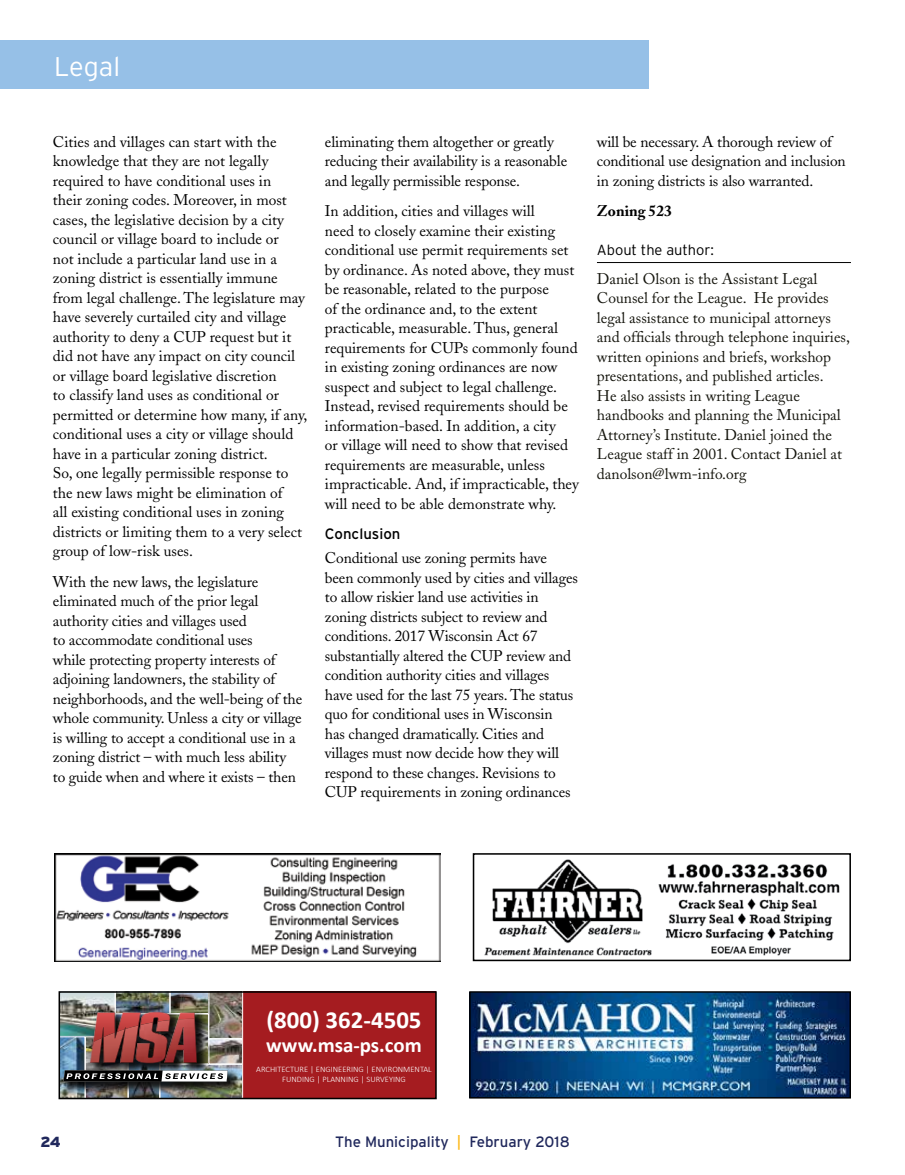
<style>
.page{position:relative;width:905px;height:1175px;background:#fff}
.page>*{position:absolute;margin:0;border:0;box-sizing:border-box;transform-origin:0 0}
.t1{font:300 27px "Interstate";color:#fff}
.t2{font:700 24.45px "Calibri";color:#fff}
.t3{font:700 20.55px "Calibri";color:#fff}
.t4{font:15.3px/19.5px "Adobe Caslon";color:#000}
.t5{font:15.3px/19.5px "Adobe Caslon";color:#14140c}
.t6{font:700 15.3px "Adobe Caslon";color:#000}
.t7{font:15px "Interstate";color:#20285c}
.t8{font:15px "Interstate";color:#000}
.t9{font:300 14.7px "Interstate";color:#000}
.t10{font:900 14.7px "Interstate";color:#20285c}
.t11{font:300 8.4px/10.1px "Calibri";color:#fff;text-align:center}
.s1{color:#fdb714}
</style>
<div class="page">
<div style="left:0;top:40px;width:648px;height:49px;background:#96c0e7"></div>
<img style="left:471px;top:993px;width:378px;height:103px">
<div style="left:469px;top:991px;width:382px;height:107px;border:1px solid #000"></div>
<img style="left:484px;top:859px;width:356px;height:97px">
<div style="left:473px;top:853px;width:378px;height:108px;border:2px solid #000"></div>
<img style="left:55px;top:853px;width:385px;height:108px">
<img style="left:62px;top:994px;width:372px;height:102px">
<img style="left:165px;top:1018px;width:31px;height:44px">
<div style="left:59px;top:991px;width:378px;height:108px;border:2px solid #000"></div>
<hr style="left:597px;top:262px;width:253px;height:1px;background:#000">
<h1 class="t1" style="left:54px;top:51px;width:68px">Legal</h1>
<p class="t4" style="left:53px;top:132px;width:256px">Cities and villages can start with the knowledge that they are not legally required to have conditional uses in<br>their zoning codes. Moreover, in most cases, the legislative decision by a city council or village board to include or<br>not include a particular land use in a zoning district is essentially immune from legal challenge. The legislature may have severely curtailed city and village authority to deny a CUP request but it did not have any impact on city council or village board legislative discretion<br>to classify land uses as conditional or permitted or determine how many, if any, conditional uses a city or village should have in a particular zoning district.<br>So, one legally permissible response to the new laws might be elimination of<br>all existing conditional uses in zoning districts or limiting them to a very select group of low-risk uses.</p>
<p class="t4" style="left:53px;top:572px;width:251px">With the new laws, the legislature eliminated much of the prior legal authority cities and villages used<br>to accommodate conditional uses<br>while protecting property interests of adjoining landowners, the stability of neighborhoods, and the well-being of the whole community. Unless a city or village is willing to accept a conditional use in a zoning district – with much less ability to guide when and where it exists – then</p>
<p class="t4" style="left:325px;top:132px;width:244px">eliminating them altogether or greatly reducing their availability is a reasonable and legally permissible response.</p>
<p class="t4" style="left:325px;top:201px;width:255px">In addition, cities and villages will<br>need to closely examine their existing conditional use permit requirements set by ordinance. As noted above, they must be reasonable, related to the purpose<br>of the ordinance and, to the extent practicable, measurable. Thus, general requirements for CUPs commonly found in existing zoning ordinances are now suspect and subject to legal challenge.<br>Instead, revised requirements should be information-based. In addition, a city<br>or village will need to show that revised requirements are measurable, unless impracticable. And, if impracticable, they will need to be able demonstrate why.</p>
<p class="t8" style="left:325px;top:525px;width:77px">Conclusion</p>
<p class="t4" style="left:325px;top:548px;width:254px">Conditional use zoning permits have been commonly used by cities and villages to allow riskier land use activities in zoning districts subject to review and conditions. 2017 Wisconsin Act 67 substantially altered the CUP review and condition authority cities and villages have used for the last 75 years. The status quo for conditional uses in Wisconsin<br>has changed dramatically. Cities and villages must now decide how they will respond to these changes. Revisions to CUP requirements in zoning ordinances</p>
<p class="t4" style="left:597px;top:132px;width:250px">will be necessary. A thorough review of conditional use designation and inclusion in zoning districts is also warranted.</p>
<p class="t6" style="left:597px;top:202px;width:76px">Zoning 523</p>
<p class="t9" style="left:597px;top:242px;width:119px">About the author:</p>
<p class="t5" style="left:597px;top:269px;width:254px">Daniel Olson is the Assistant Legal Counsel for the League. He provides legal assistance to municipal attorneys and officials through telephone inquiries, written opinions and briefs, workshop presentations, and published articles.<br>He also assists in writing League handbooks and planning the Municipal Attorney’s Institute. Daniel joined the League staff in 2001. Contact Daniel at danolson@lwm-info.org</p>
<h2 class="t2" style="left:266px;top:1004px;width:157px">(800) 362-4505</h2>
<h3 class="t3" style="left:266px;top:1032px;width:157px">www.msa-ps.com</h3>
<p class="t11" style="left:256px;top:1064px;width:177px">ARCHITECTURE | ENGINEERING | ENVIRONMENTAL<br>FUNDING | PLANNING | SURVEYING</p>
<p class="t10" style="left:40px;top:1133px;width:22px">24</p>
<p class="t7" style="left:335px;top:1133px;width:236px">The Municipality <span class="s1">|</span> February 2018</p>
</div>
